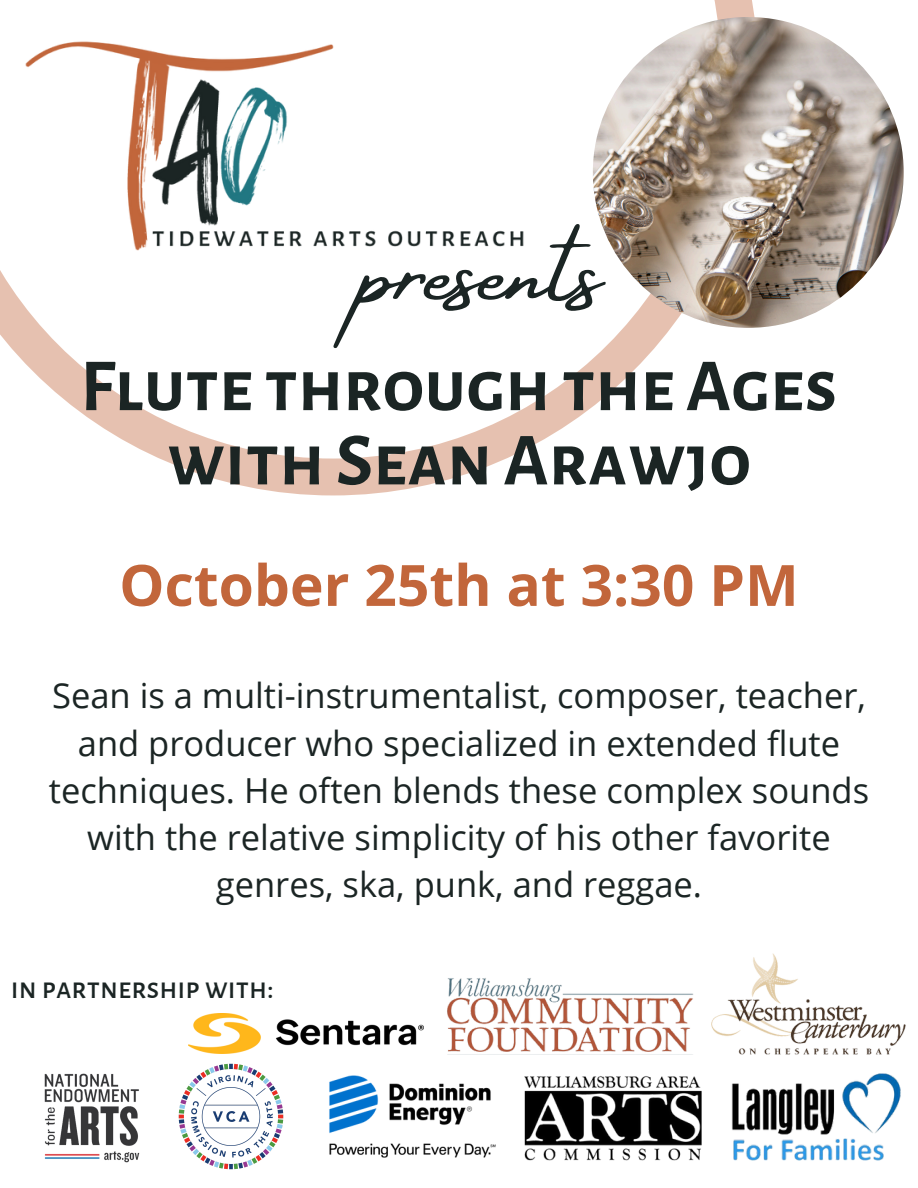
<style>
.page{position:relative;width:918px;height:1188px;background:#fff}
.page>*{position:absolute;margin:0;border:0;box-sizing:border-box;transform-origin:0 0}
.t1{font:108px "Amsterdam Four";color:#1b2524}
.t2{font:700 75px/74.2px "Alegreya Sans SC";color:#1b2524;text-align:center}
.t3{font:700 57px "Open Sans";color:#c2663b}
.t4{font:34.5px/47.2px "Open Sans";color:#1b2524;text-align:center}
.t5{font:500 30px "Alegreya Sans SC";color:#1b2524}
</style>
<div class="page">
<img style="left:44px;top:1073px;width:96px;height:90px">
<img style="left:178px;top:1063px;width:106px;height:107px">
<img style="left:447px;top:978px;width:228px;height:74px">
<img style="left:189px;top:1013px;width:235px;height:41px">
<img style="left:675px;top:953px;width:231px;height:102px">
<svg style="left:0;top:0;width:755px;height:495px"></svg>
<img style="left:11px;top:30px;width:519px;height:230px">
<img style="left:593px;top:17px;width:311px;height:311px;border-radius:50%">
<img style="left:731px;top:1073px;width:170px;height:88px">
<img style="left:329px;top:1075px;width:167px;height:83px">
<img style="left:524px;top:1076px;width:178px;height:85px">
<p class="t1" style="left:361px;top:211px;width:243px">presents</p>
<p class="t2" style="left:80px;top:351px;width:759px">Flute throughthe Ages withSeanArawjo</p>
<p class="t3" style="left:119px;top:545px;width:681px">October 25th at 3:30 PM</p>
<p class="t4" style="left:49px;top:671px;width:822px">Sean is a multi-instrumentalist, composer, teacher, and producer who specialized in extended flute techniques. He often blends these complex sounds with the relative simplicity of his other favorite genres, ska, punk, and reggae.</p>
<p class="t5" style="left:11px;top:974px;width:265px">in partnership with:</p>
</div>
